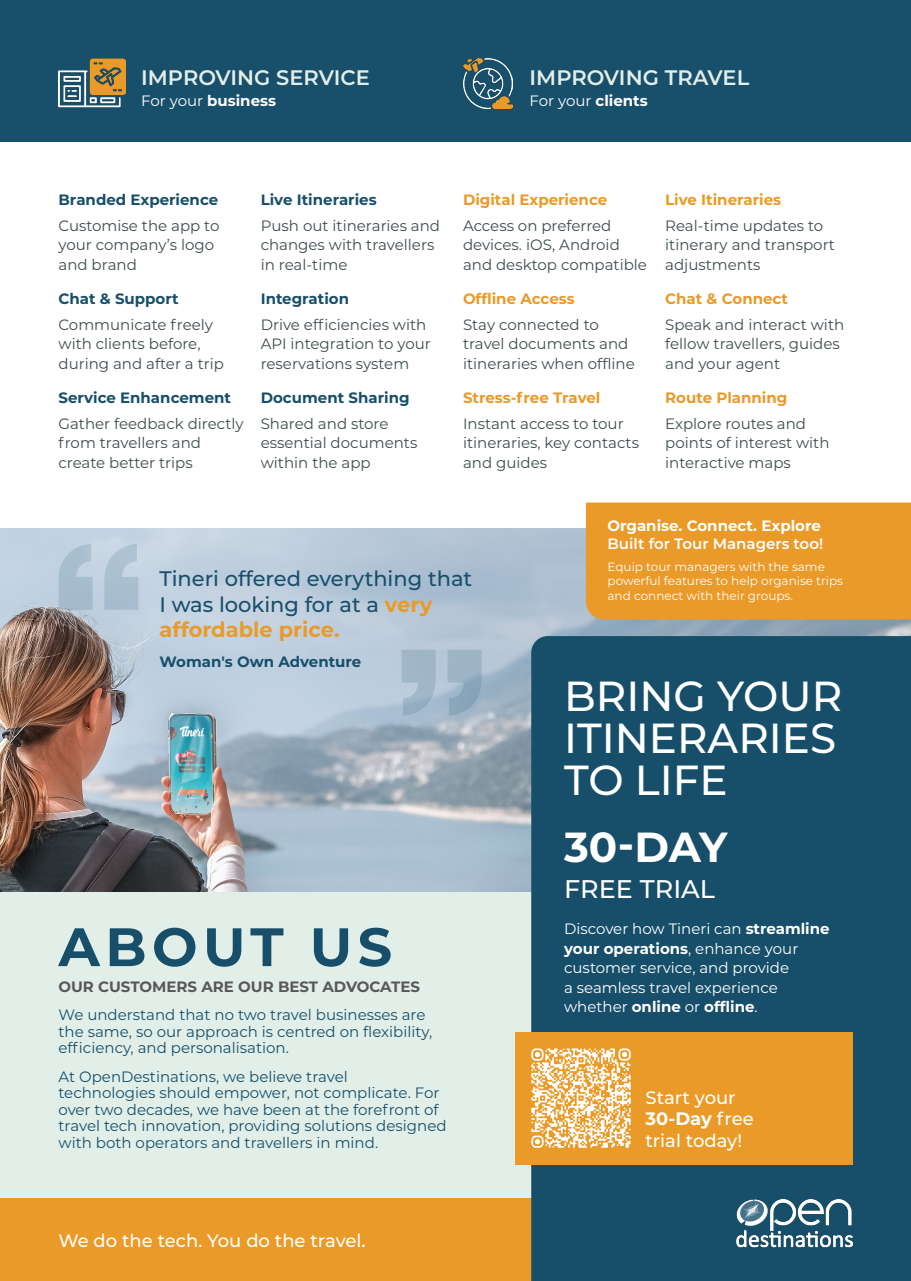
<style>
.page{position:relative;width:911px;height:1281px;background:#fff}
.page>*{position:absolute;margin:0;border:0;box-sizing:border-box;transform-origin:0 0}
.t1{font:700 54px "Montserrat";letter-spacing:.1em;color:#174f6a}
.t2{font:500 42px/42px "Montserrat";color:#fff}
.t3{font:700 42px "Montserrat";color:#fff}
.t4{font:500 25.5px "Montserrat";color:#fff}
.t5{font:500 21px/25.2px "Montserrat";color:#184f6b}
.t6{font:600 21px "Montserrat";color:#e2eee8}
.t7{font:500 18px "Montserrat";color:#fff}
.t8{font:700 18px "Montserrat";color:#fff}
.t9{font:15px/19.5px "Montserrat";color:#3f4c4f}
.t10{font:15px/16.5px "Montserrat";color:#184f6b}
.t11{font:15px/19.5px "Montserrat";color:#fff}
.t12{font:700 15px "Montserrat";color:#174f6a}
.t13{font:700 15px "Montserrat";color:#ea9a28}
.t14{font:700 15px/18px "Montserrat";color:#fff}
.t15{font:700 15px "Montserrat";color:#57585a}
.t16{font:700 15px "Montserrat";color:#184f6b}
.t17{font:12px/14.4px "Montserrat";color:#fff}
.s1{font-weight:400}
.s2{font-weight:700}
.s3{font-weight:700;color:#ea9a28}
.s4{font-weight:600}
.s5{font-weight:500}
</style>
<div class="page">
<div style="left:0;top:889px;width:911px;height:392px;background:#e2efe8"></div>
<div style="left:0;top:1198px;width:909px;height:83px;background:#ea9a28"></div>
<img style="left:0;top:528px;width:911px;height:364px">
<div style="left:531px;top:636px;width:380px;height:645px;background:#174f6a"></div>
<div style="left:515px;top:1032px;width:337px;height:132px;background:#ea9a28"></div>
<div style="left:0;top:0;width:911px;height:141px;background:#184f6b"></div>
<svg style="left:531px;top:1048px;width:99px;height:100px"></svg>
<img style="left:737px;top:1199px;width:115px;height:48px">
<img style="left:58px;top:59px;width:67px;height:49px">
<img style="left:463px;top:59px;width:49px;height:49px">
<svg style="left:402px;top:650px;width:79px;height:66px;background:#9fb6c8"></svg>
<svg style="left:58px;top:544px;width:80px;height:66px;background:#b1c5d5"></svg>
<div style="left:586px;top:503px;width:325px;height:117px;background:#ea9a28"></div>
<p class="t6" style="left:141px;top:62px;width:230px">IMPROVING SERVICE</p>
<p class="t14" style="left:141px;top:91px;width:136px"><span class="s1">For your</span> business</p>
<p class="t6" style="left:530px;top:62px;width:221px">IMPROVING TRAVEL</p>
<p class="t11" style="left:530px;top:90px;width:120px">For your <span class="s2">clients</span></p>
<p class="t12" style="left:58px;top:189px;width:161px">Branded Experience</p>
<p class="t9" style="left:58px;top:215px;width:163px">Customise the app to your company’s logo and brand</p>
<p class="t12" style="left:58px;top:288px;width:122px">Chat &amp; Support</p>
<p class="t9" style="left:58px;top:314px;width:167px">Communicate freely with clients before, during and after a trip</p>
<p class="t12" style="left:58px;top:387px;width:174px">Service Enhancement</p>
<p class="t9" style="left:58px;top:413px;width:187px">Gather feedback directly from travellers and create better trips</p>
<p class="t12" style="left:261px;top:189px;width:117px">Live Itineraries</p>
<p class="t9" style="left:261px;top:215px;width:181px">Push out itineraries and changes with travellers in real-time</p>
<p class="t12" style="left:261px;top:288px;width:90px">Integration</p>
<p class="t9" style="left:261px;top:314px;width:172px">Drive efficiencies with<br>API integration to your reservations system</p>
<p class="t12" style="left:261px;top:387px;width:150px">Document Sharing</p>
<p class="t9" style="left:261px;top:413px;width:158px">Shared and store essential documents within the app</p>
<p class="t13" style="left:463px;top:189px;width:146px">Digital Experience</p>
<p class="t9" style="left:463px;top:215px;width:186px">Access on preferred devices. iOS, Android and desktop compatible</p>
<p class="t13" style="left:463px;top:288px;width:113px">Offline Access</p>
<p class="t9" style="left:463px;top:314px;width:173px">Stay connected to travel documents and itineraries when offline</p>
<p class="t13" style="left:463px;top:387px;width:139px">Stress-free Travel</p>
<p class="t9" style="left:463px;top:413px;width:178px">Instant access to tour itineraries, key contacts and guides</p>
<p class="t13" style="left:665px;top:189px;width:117px">Live Itineraries</p>
<p class="t9" style="left:665px;top:215px;width:171px">Real-time updates to itinerary and transport adjustments</p>
<p class="t13" style="left:665px;top:288px;width:124px">Chat &amp; Connect</p>
<p class="t9" style="left:665px;top:314px;width:180px">Speak and interact with fellow travellers, guides and your agent</p>
<p class="t13" style="left:665px;top:387px;width:124px">Route Planning</p>
<p class="t9" style="left:665px;top:413px;width:166px">Explore routes and points of interest with interactive maps</p>
<p class="t5" style="left:160px;top:565px;width:314px">Tineri offered everything that<br>I was looking for at a <span class="s3">very affordable price.</span></p>
<p class="t16" style="left:160px;top:651px;width:203px">Woman's Own Adventure</p>
<p class="t1" style="left:58px;top:908px;width:335px">ABOUT US</p>
<p class="t15" style="left:58px;top:975px;width:363px">OUR CUSTOMERS ARE OUR BEST ADVOCATES</p>
<p class="t10" style="left:58px;top:1006px;width:375px">We understand that no two travel businesses are the same, so our approach is centred on flexibility, efficiency, and personalisation.</p>
<p class="t10" style="left:58px;top:1067px;width:390px">At OpenDestinations, we believe travel technologies should empower, not complicate. For over two decades, we have been at the forefront of travel tech innovation, providing solutions designed with both operators and travellers in mind.</p>
<p class="t7" style="left:58px;top:1228px;width:309px">We do the tech. You do the travel.</p>
<p class="t14" style="left:608px;top:516px;width:217px">Organise. Connect. Explore<br><span class="s4">Built for Tour Managers too!</span></p>
<p class="t17" style="left:608px;top:559px;width:237px">Equip tour managers with the same powerful features to help organise trips and connect with their groups.</p>
<p class="t2" style="left:564px;top:673px;width:280px">BRING YOUR<br>ITINERARIES<br>TO LIFE</p>
<p class="t3" style="left:564px;top:817px;width:165px">30-DAY</p>
<p class="t4" style="left:564px;top:871px;width:152px">FREE TRIAL</p>
<p class="t11" style="left:564px;top:918px;width:267px">Discover how Tineri can <span class="s2">streamline your operations</span>, enhance your customer service, and provide<br>a seamless travel experience whether <span class="s2">online</span> or <span class="s2">offline</span>.</p>
<p class="t7" style="left:645px;top:1085px;width:92px">Start your</p>
<p class="t8" style="left:645px;top:1106px;width:110px">30-Day <span class="s5">free</span></p>
<p class="t7" style="left:645px;top:1128px;width:98px">trial today!</p>
</div>
